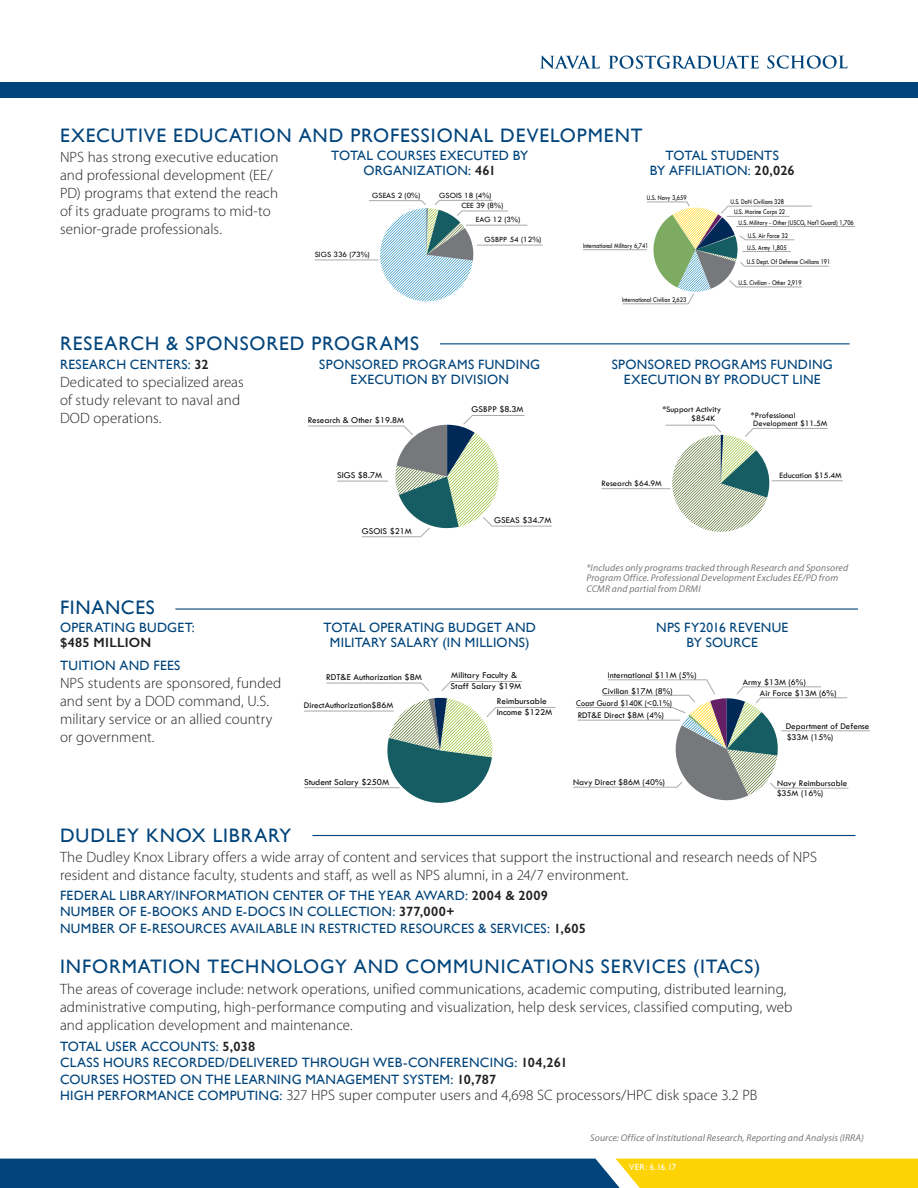
<style>
.page{position:relative;width:918px;height:1188px;background:#fff}
.page>*{position:absolute;margin:0;border:0;box-sizing:border-box;transform-origin:0 0}
.HD{font:19.5px "Gill Sans";letter-spacing:.045em;color:#00447b}
.copy{font:300 15px/18px "Myriad Pro";letter-spacing:.005em;color:#231f20}
.sub-hd{font:300 15px "Myriad Pro";letter-spacing:.005em;color:#231f20}
.sub-hd-2{font:13.5px/15px "Gill Sans";letter-spacing:.02em;color:#00447b;text-align:center}
.sub-hd_last{font:13.5px/15px "Gill Sans";letter-spacing:.02em;color:#00447b}
.sub-hd-3{font:italic 9.75px/10.5px "Myriad Pro";letter-spacing:.015em;color:#76787b}
.t1{font:9.3px/10.6px "Tw Cen";color:#050504}
.t2{font:9.15px "Tw Cen";color:#050504}
.t3{font:9px/15.5px "Tw Cen";color:#050504}
.t4{font:9px "Tw Cen";color:#050504;scale:.9 1}
.sub-hd-4{font:9px "Gill Sans";letter-spacing:.005em;color:#fff}
.t5{font:8.7px/8.6px "Tw Cen";color:#050504}
.t6{font:8.55px/7.8px "Tw Cen";color:#050504}
.t7{font:8.25px/10.6px "Tw Cen";color:#050504}
.t8{font:7.5px/11.7px "Tw Cen";color:#050504;scale:.8 1}
.s1{font-weight:600;color:#231f20}
.s2{font-family:"Gill Sans";font-weight:400;font-size:13.5px;color:#00447b}
</style>
<div class="page">
<svg style="left:0;top:1159px;width:918px;height:29px;background:#557458"></svg>
<svg style="left:540px;top:55px;width:60px;height:14px"></svg>
<svg style="left:608px;top:55px;width:151px;height:14px"></svg>
<svg style="left:767px;top:55px;width:81px;height:14px"></svg>
<div style="left:0;top:82px;width:918px;height:16px;background:#00447b"></div>
<hr style="left:440px;top:343px;width:410px;height:1px;background:#00447b">
<svg style="left:307px;top:415px;width:245px;height:123px"></svg>
<hr style="left:337px;top:481px;width:51px;height:1px;background:#a8a9ad">
<hr style="left:772px;top:480px;width:71px;height:1px;background:#a8a9ad">
<hr style="left:602px;top:488px;width:68px;height:1px;background:#a8a9ad">
<svg style="left:665px;top:425px;width:164px;height:107px"></svg>
<hr style="left:175px;top:608px;width:683px;height:2px;background:#00447b">
<hr style="left:312px;top:835px;width:543px;height:1px;background:#00447b">
<hr style="left:466px;top:225px;width:61px;height:1px;background:#a8a9ad">
<hr style="left:477px;top:245px;width:66px;height:1px;background:#a8a9ad">
<hr style="left:315px;top:260px;width:63px;height:1px;background:#a8a9ad">
<svg style="left:368px;top:200px;width:141px;height:102px"></svg>
<hr style="left:736px;top:226px;width:118px;height:1px;background:#a8a9ad">
<hr style="left:583px;top:249px;width:64px;height:1px;background:#a8a9ad">
<svg style="left:622px;top:201px;width:207px;height:103px"></svg>
<svg style="left:326px;top:682px;width:103px;height:9px"></svg>
<hr style="left:304px;top:787px;width:96px;height:1px;background:#a8a9ad">
<svg style="left:384px;top:698px;width:172px;height:105px"></svg>
<svg style="left:441px;top:681px;width:81px;height:10px"></svg>
<hr style="left:304px;top:711px;width:90px;height:1px;background:#a8a9ad">
<hr style="left:781px;top:730px;width:89px;height:1px;background:#a8a9ad">
<svg style="left:573px;top:679px;width:276px;height:122px"></svg>
<p class="HD" style="left:60px;top:124px;width:584px">EXECUTIVE EDUCATION AND PROFESSIONAL DEVELOPMENT</p>
<p class="copy" style="left:60px;top:148px;width:220px">NPS has strong executive education and professional development (EE/ PD) programs that extend the reach of its graduate programs to mid-to senior-grade professionals.</p>
<p class="sub-hd-2" style="left:331px;top:148px;width:198px">TOTAL COURSES EXECUTED BY<br>ORGANIZATION: <span class="s1">461</span></p>
<p class="sub-hd-2" style="left:650px;top:148px;width:146px">TOTAL STUDENTS<br>BY AFFILIATION: <span class="s1">20,026</span></p>
<p class="t7" style="left:462px;top:190px;width:43px;text-indent:-22px">GSOIS 18 (4%)<br>CEE 39 (8%)</p>
<p class="t7" style="left:372px;top:190px;width:50px">GSEAS 2 (0%)</p>
<p class="t8" style="left:647px;top:191px;width:51px">U.S. Navy 3,659</p>
<p class="t8" style="left:730px;top:196px;width:69px">U.S. DoN Civilians 328</p>
<p class="t8" style="left:747px;top:230px;width:52px">U.S. Air Force 32<br>U.S. Army 1,805</p>
<p class="t8" style="left:747px;top:256px;width:106px">U.S Dept. Of Defense Civilians 191</p>
<p class="t8" style="left:739px;top:277px;width:80px">U.S. Civilian - Other 2,919</p>
<p class="t8" style="left:734px;top:206px;width:65px">U.S. Marine Corps 22</p>
<p class="t7" style="left:476px;top:214px;width:46px">EAG 12 (3%)</p>
<p class="t7" style="left:485px;top:234px;width:58px">GSBPP 54 (12%)</p>
<p class="t8" style="left:739px;top:216px;width:146px">U.S. Military - Other (USCG, Nat'l Guard) 1,706</p>
<p class="t8" style="left:583px;top:240px;width:83px">International Military 6,741</p>
<p class="t7" style="left:315px;top:249px;width:57px">SIGS 336 (73%)</p>
<p class="HD" style="left:60px;top:332px;width:360px">RESEARCH &amp; SPONSORED PROGRAMS</p>
<p class="sub-hd-2" style="left:60px;top:357px;width:150px">RESEARCH CENTERS: <span class="s1">32</span></p>
<p class="copy" style="left:60px;top:373px;width:185px">Dedicated to specialized areas of study relevant to naval and<br>DOD operations.</p>
<p class="sub-hd-2" style="left:319px;top:357px;width:223px">SPONSORED PROGRAMS FUNDING<br>EXECUTION BY DIVISION</p>
<p class="t2" style="left:472px;top:404px;width:54px">GSBPP $8.3M</p>
<p class="t2" style="left:308px;top:415px;width:98px">Research &amp; Other $19.8M</p>
<p class="t2" style="left:337px;top:470px;width:46px">SIGS $8.7M</p>
<p class="t2" style="left:362px;top:525px;width:51px">GSOIS $21M</p>
<p class="t2" style="left:494px;top:515px;width:59px">GSEAS $34.7M</p>
<p class="t8" style="left:622px;top:294px;width:82px">International Civilian 2,623</p>
<p class="sub-hd-2" style="left:612px;top:357px;width:223px">SPONSORED PROGRAMS FUNDING<br>EXECUTION BY PRODUCT LINE</p>
<p class="t5" style="left:691px;top:405px;width:31px;text-indent:-29px">*Support Activity $854K</p>
<p class="t6" style="left:602px;top:479px;width:62px">Research $64.9M</p>
<p class="t6" style="left:751px;top:411px;width:78px">*Professional<br>Development $11.5M</p>
<p class="t6" style="left:780px;top:471px;width:64px">Education $15.4M</p>
<p class="sub-hd-3" style="left:586px;top:562px;width:263px">*Includes only programs tracked through Research and Sponsored<br>Program Office. Professional Development Excludes EE/PD from<br>CCMR and partial from DRMI</p>
<p class="HD" style="left:60px;top:596px;width:96px">FINANCES</p>
<p class="sub-hd_last" style="left:60px;top:620px;width:136px">OPERATING BUDGET: <span class="s1">$485 MILLION</span></p>
<p class="sub-hd-2" style="left:60px;top:658px;width:122px">TUITION AND FEES</p>
<p class="copy" style="left:60px;top:674px;width:223px">NPS students are sponsored, funded and sent by a DOD command, U.S. military service or an allied country or government.</p>
<p class="sub-hd-2" style="left:323px;top:620px;width:214px">TOTAL OPERATING BUDGET AND<br>MILITARY SALARY (IN MILLIONS)</p>
<p class="sub-hd-2" style="left:656px;top:620px;width:134px">NPS FY2016 REVENUE<br>BY SOURCE</p>
<p class="t1" style="left:326px;top:672px;width:97px">RDT&amp;E Authorization $8M</p>
<p class="t3" style="left:304px;top:697px;width:91px">DirectAuthorization$86M</p>
<p class="t1" style="left:451px;top:670px;width:72px">Military Faculty &amp;<br>Staff Salary $19M</p>
<p class="t1" style="left:497px;top:696px;width:57px">Reimbursable<br>Income $122M</p>
<p class="t3" style="left:602px;top:667px;width:96px;text-indent:5px">International $11M (5%)<br>Civilian $17M (8%)</p>
<p class="t4" style="left:576px;top:698px;width:108px">Coast Guard $140K (&lt;0.1%)</p>
<p class="t3" style="left:578px;top:708px;width:88px">RDT&amp;E Direct $8M (4%)</p>
<p class="t3" style="left:760px;top:677px;width:78px;line-height:10.9px;text-indent:-17px">Army $13M (6%)<br>Air Force $13M (6%)</p>
<p class="t3" style="left:786px;top:721px;width:85px;line-height:10.6px">Department of Defense $33M (15%)</p>
<p class="t1" style="left:304px;top:776px;width:87px">Student Salary $250M</p>
<p class="t3" style="left:573px;top:775px;width:93px">Navy Direct $86M (40%)</p>
<p class="t3" style="left:777px;top:779px;width:72px;line-height:10.1px">Navy Reimbursable $35M (16%)</p>
<p class="HD" style="left:60px;top:824px;width:233px">DUDLEY KNOX LIBRARY</p>
<p class="copy" style="left:60px;top:849px;width:759px">The Dudley Knox Library offers a wide array of content and services that support the instructional and research needs of NPS resident and distance faculty, students and staff, as well as NPS alumni, in a 24/7 environment.</p>
<p class="sub-hd-2" style="left:60px;top:888px;width:490px">FEDERAL LIBRARY/INFORMATION CENTER OF THE YEAR AWARD: <span class="s1">2004 &amp; 2009</span></p>
<p class="sub-hd-2" style="left:60px;top:904px;width:396px">NUMBER OF E-BOOKS AND E-DOCS IN COLLECTION: <span class="s1">377,000+</span></p>
<p class="sub-hd-2" style="left:60px;top:921px;width:528px">NUMBER OF E-RESOURCES AVAILABLE IN RESTRICTED RESOURCES &amp; SERVICES: <span class="s1">1,605</span></p>
<p class="HD" style="left:60px;top:955px;width:702px">INFORMATION TECHNOLOGY AND COMMUNICATIONS SERVICES (ITACS)</p>
<p class="copy" style="left:60px;top:980px;width:734px">The areas of coverage include: network operations, unified communications, academic computing, distributed learning, administrative computing, high-performance computing and visualization, help desk services, classified computing, web and application development and maintenance.</p>
<p class="sub-hd-2" style="left:60px;top:1038px;width:197px">TOTAL USER ACCOUNTS: <span class="s1">5,038</span></p>
<p class="sub-hd-2" style="left:60px;top:1055px;width:509px">CLASS HOURS RECORDED/DELIVERED THROUGH WEB-CONFERENCING: <span class="s1">104,261</span></p>
<p class="sub-hd-2" style="left:60px;top:1071px;width:438px">COURSES HOSTED ON THE LEARNING MANAGEMENT SYSTEM: <span class="s1">10,787</span></p>
<p class="sub-hd" style="left:60px;top:1087px;width:699px"><span class="s2">HIGH PERFORMANCE COMPUTING:</span> 327 HPS super computer users and 4,698 SC processors/HPC disk space 3.2 PB</p>
<p class="sub-hd-3" style="left:590px;top:1133px;width:275px">Source: Office of Institutional Research, Reporting and Analysis (IRRA)</p>
<p class="sub-hd-4" style="left:629px;top:1162px;width:49px">VER: 6.16.17</p>
</div>
